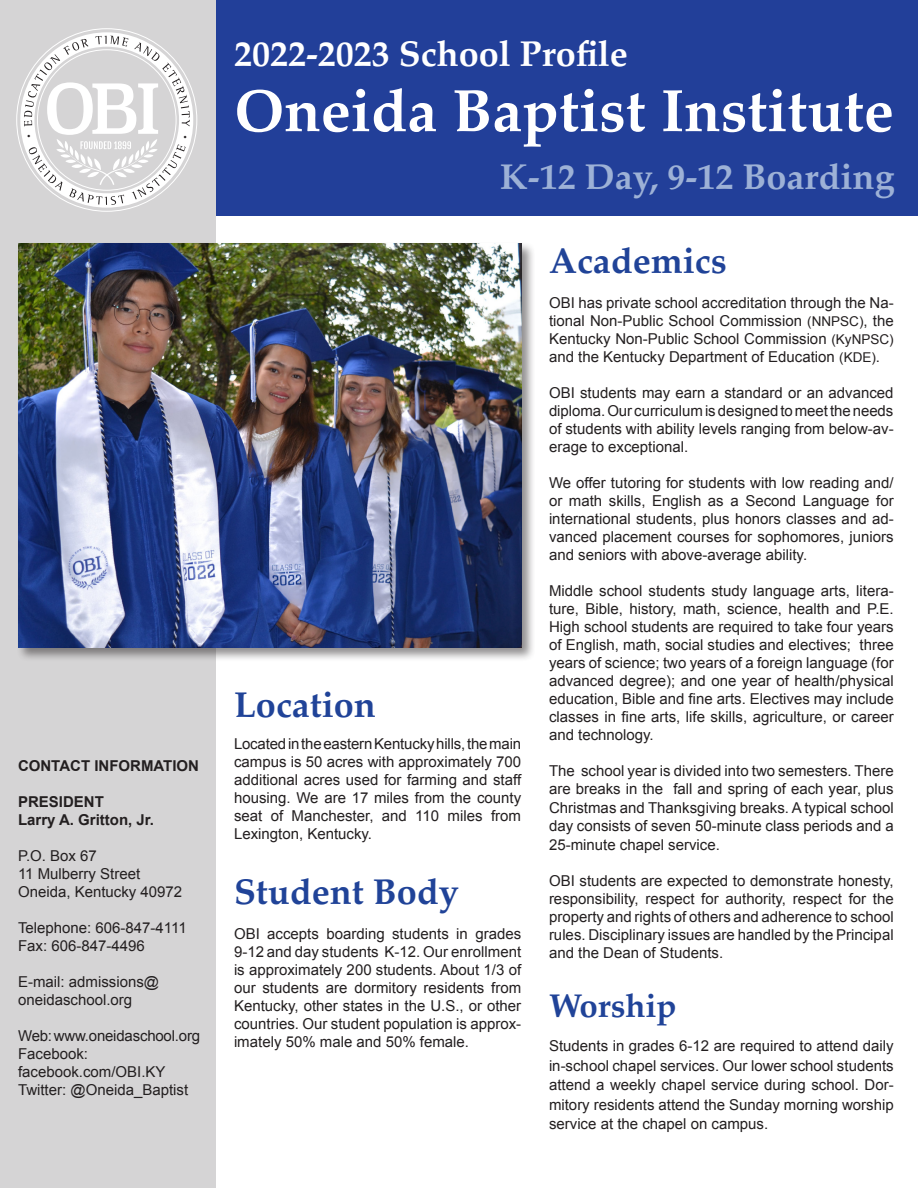
<style>
.page{position:relative;width:918px;height:1188px;background:#fff}
.page>*{position:absolute;margin:0;border:0;box-sizing:border-box;transform-origin:0 0}
.t1{font:700 60px "Palatino";color:#fff}
.t2{font:700 36px "Palatino";color:#204398}
.t3{font:700 36px "Palatino";color:#fff}
.t4{font:700 36px "Palatino";color:#9db1d6}
.t5{font:700 33px "Palatino";color:#204398}
.t6{font:15px/18px "Arial";color:#231f20;text-align:justify}
.t7{font:700 15px "Arial";color:#231f20}
.t8{font:9px "Minion Pro";color:#231f20}
.s1{font-size:13.5px}
</style>
<div class="page">
<div style="left:0;top:0;width:216px;height:1188px;background:#d5d4d5"></div>
<div style="left:216px;top:0;width:702px;height:216px;background:#223f99"></div>
<div style="left:16px;top:241px;width:519px;height:421px;background:#231f20;opacity:.5"></div>
<img style="left:18px;top:243px;width:503px;height:405px">
<svg style="left:24px;top:36px;width:166px;height:169px"></svg>
<p class="t8" style="left:27px;top:129px;width:5px">•</p>
<p class="t8" style="left:183px;top:130px;width:5px">•</p>
<p class="t7" style="left:18px;top:755px;width:183px">CONTACT INFORMATION</p>
<p class="t7" style="left:18px;top:791px;width:87px">PRESIDENT</p>
<p class="t7" style="left:18px;top:809px;width:138px">Larry A. Gritton, Jr.</p>
<p class="t6" style="left:18px;top:846px;width:80px">P.O. Box 67</p>
<p class="t6" style="left:18px;top:864px;width:124px">11 Mulberry Street</p>
<p class="t6" style="left:18px;top:882px;width:166px">Oneida, Kentucky 40972</p>
<p class="t6" style="left:18px;top:918px;width:170px">Telephone: 606-847-4111</p>
<p class="t6" style="left:18px;top:936px;width:128px">Fax: 606-847-4496</p>
<p class="t6" style="left:18px;top:972px;width:143px">E-mail: admissions@</p>
<p class="t6" style="left:18px;top:990px;width:116px">oneidaschool.org</p>
<p class="t6" style="left:18px;top:1026px;width:184px">Web: www.oneidaschool.org</p>
<p class="t6" style="left:18px;top:1044px;width:72px">Facebook:</p>
<p class="t6" style="left:18px;top:1062px;width:149px">facebook.com/OBI.KY</p>
<p class="t6" style="left:18px;top:1080px;width:172px">Twitter: @Oneida_Baptist</p>
<p class="t3" style="left:234px;top:23px;width:395px">2022-2023 School Profile</p>
<p class="t1" style="left:234px;top:60px;width:661px">Oneida Baptist Institute</p>
<p class="t4" style="left:500px;top:146px;width:396px">K-12 Day, 9-12 Boarding</p>
<p class="t2" style="left:234px;top:674px;width:143px">Location</p>
<p class="t6" style="left:234px;top:735px;width:289px">Located in the eastern Kentucky hills, the main campus is 50 acres with approximately 700 additional acres used for farming and staff housing. We are 17 miles from the county seat of Manchester, and 110 miles from Lexington, Kentucky.</p>
<p class="t2" style="left:234px;top:861px;width:226px">Student Body</p>
<p class="t6" style="left:234px;top:925px;width:289px">OBI accepts boarding students in grades 9-12 and day students K-12. Our enrollment is approximately 200 students. About 1/3 of our students are dormitory residents from Kentucky, other states in the U.S., or other countries. Our student population is approx&shy;imately 50% male and 50% female.</p>
<p class="t2" style="left:549px;top:230px;width:179px">Academics</p>
<p class="t6" style="left:549px;top:294px;width:346px">OBI has private school accreditation through the Na&shy;tional Non-Public School Commission <span class="s1">(NNPSC)</span>, the Kentucky Non-Public School Commission <span class="s1">(KyNPSC) </span>and the Kentucky Department of Education <span class="s1">(KDE)</span>.</p>
<p class="t6" style="left:549px;top:384px;width:346px">OBI students may earn a standard or an advanced diploma. Our curriculum is designed to meet the needs of students with ability levels ranging from below-av&shy;erage to exceptional.</p>
<p class="t6" style="left:549px;top:474px;width:346px">We offer tutoring for students with low reading and/ or math skills, English as a Second Language for international students, plus honors classes and ad&shy;vanced placement courses for sophomores, juniors and seniors with above-average ability.</p>
<p class="t6" style="left:549px;top:582px;width:346px">Middle school students study language arts, litera&shy;ture, Bible, history, math, science, health and P.E.<br>High school students are required to take four years of English, math, social studies and electives; three years of science; two years of a foreign language (for advanced degree); and one year of health/physical education, Bible and fine arts. Electives may include classes in fine arts, life skills, agriculture, or career and technology.</p>
<p class="t6" style="left:549px;top:762px;width:346px;line-height:18.6px">The school year is divided into two semesters. There are breaks in the fall and spring of each year, plus Christmas and Thanksgiving breaks. A typical school day consists of seven 50-minute class periods and a 25-minute chapel service.</p>
<p class="t6" style="left:549px;top:872px;width:346px">OBI students are expected to demonstrate honesty, responsibility, respect for authority, respect for the property and rights of others and adherence to school rules. Disciplinary issues are handled by the Principal and the Dean of Students.</p>
<p class="t5" style="left:549px;top:978px;width:129px">Worship</p>
<p class="t6" style="left:549px;top:1036px;width:346px;line-height:19.5px">Students in grades 6-12 are required to attend daily in-school chapel services. Our lower school students attend a weekly chapel service during school. Dor&shy;mitory residents attend the Sunday morning worship service at the chapel on campus.</p>
</div>
